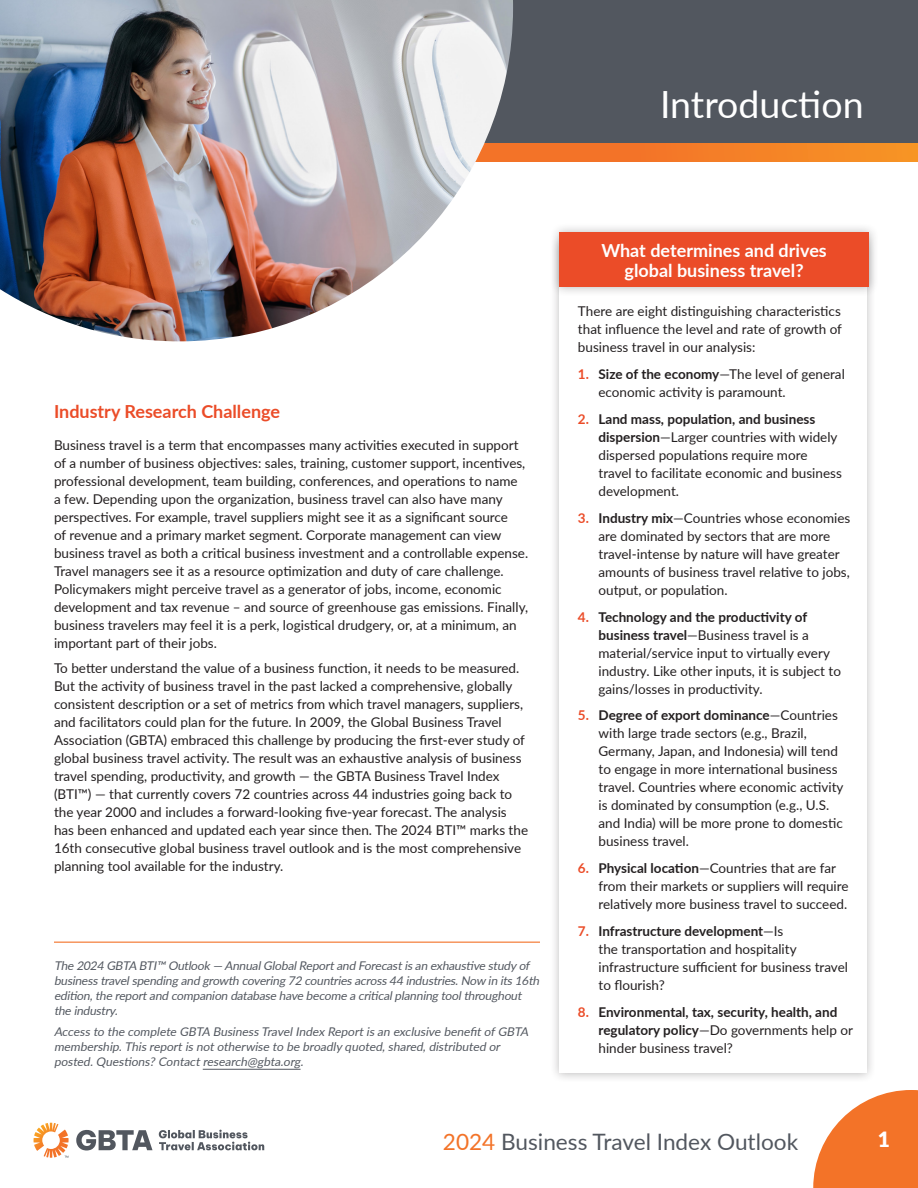
<style>
.page{position:relative;width:918px;height:1188px;background:#fff}
.page>*{position:absolute;margin:0;border:0;box-sizing:border-box;transform-origin:0 0}
.Main_Heading{font:37.5px "Lato";color:#fff}
.t1{font:22.65px "Lato";color:#52575f}
.t2{font:900 21px "Lato";color:#fff}
.t3{font:700 18px/19.5px "Lato";color:#fff;text-align:center}
.Heading_2{font:700 18px "Lato";color:#eb4c28}
.BODY_text{font:13.5px/18px "Lato";color:#231f20}
.t4{font:700 13.5px/18px "Lato";color:#231f20}
.Sidebar_subhead{font:italic 12px/15px "Lato";color:#52575f}
.Footnote_text{font:italic 12px/15px "Lato";color:#52575f}
.s1{font-weight:700;color:#eb4c28}
.s2{font-weight:700}
.s3{color:#eb4c28}
.s4{font-weight:400}
.s5{color:#f37328}
</style>
<div class="page">
<svg style="left:813px;top:1090px;width:105px;height:98px"></svg>
<svg style="left:76px;top:1130px;width:188px;height:21px"></svg>
<svg style="left:34px;top:1123px;width:35px;height:35px"></svg>
<svg style="left:513px;top:142px;width:405px;height:20px;background:#ec7d29"></svg>
<div style="left:0;top:0;width:918px;height:142px;background:#52575f"></div>
<div style="left:550px;top:234px;width:326px;height:849px;background:#231f20;opacity:.3"></div>
<div style="left:559px;top:243px;width:307px;height:830px;background:#fff"></div>
<div style="left:550px;top:222px;width:329px;height:75px;background:#231f20;opacity:.3"></div>
<div style="left:559px;top:232px;width:310px;height:55px;background:#eb4c28"></div>
<img style="left:0;top:0;width:513px;height:341px">
<hr style="left:54px;top:942px;width:486px;height:1px;background:#f37328">
<hr style="left:203px;top:1069px;width:98px;height:1px;background:#52575f">
<p class="Main_Heading" style="left:660px;top:78px;width:205px">Introduction</p>
<p class="Heading_2" style="left:54px;top:399px;width:228px">Industry Research Challenge</p>
<p class="BODY_text" style="left:54px;top:435px;width:476px">Business travel is a term that encompasses many activities executed in support of a number of business objectives: sales, training, customer support, incentives, professional development, team building, conferences, and operations to name<br>a few. Depending upon the organization, business travel can also have many perspectives. For example, travel suppliers might see it as a significant source<br>of revenue and a primary market segment. Corporate management can view business travel as both a critical business investment and a controllable expense.<br>Travel managers see it as a resource optimization and duty of care challenge.<br>Policymakers might perceive travel as a generator of jobs, income, economic development and tax revenue – and source of greenhouse gas emissions. Finally, business travelers may feel it is a perk, logistical drudgery, or, at a minimum, an important part of their jobs.</p>
<p class="BODY_text" style="left:54px;top:658px;width:476px">To better understand the value of a business function, it needs to be measured.<br>But the activity of business travel in the past lacked a comprehensive, globally consistent description or a set of metrics from which travel managers, suppliers, and facilitators could plan for the future. In 2009, the Global Business Travel Association (GBTA) embraced this challenge by producing the first-ever study of global business travel activity. The result was an exhaustive analysis of business travel spending, productivity, and growth — the GBTA Business Travel Index (BTI™) — that currently covers 72 countries across 44 industries going back to the year 2000 and includes a forward-looking five-year forecast. The analysis has been enhanced and updated each year since then. The 2024 BTI™ marks the 16th consecutive global business travel outlook and is the most comprehensive planning tool available for the industry.</p>
<p class="Sidebar_subhead" style="left:54px;top:957px;width:490px">The 2024 GBTA BTI™ Outlook — AnnualGlobalReportand Forecastisan exhaustive studyof businesstravelspending and growth covering 72 countriesacross44 industries.Now in its16th edition,the reportand companion database have become a criticalplanning toolthroughout the industry.</p>
<p class="Footnote_text" style="left:54px;top:1024px;width:479px">Accessto the complete GBTA BusinessTravelIndex Reportisan exclusive benefitofGBTA membership.Thisreportisnototherwise to be broadly quoted,shared,distributed or posted.Questions? Contactresearch@gbta.org.</p>
<p class="t3" style="left:601px;top:240px;width:227px">What determines and drives global business travel?</p>
<p class="BODY_text" style="left:578px;top:301px;width:266px;text-align:justify">There are eight distinguishing characteristics that influence the level and rate of growth of business travel in our analysis:</p>
<p class="BODY_text" style="left:599px;top:364px;width:248px;text-indent:-21px"><span class="s1">1.</span> <span class="s2">Size of the economy</span>—The level of general economic activity is paramount.</p>
<p class="BODY_text" style="left:599px;top:409px;width:245px;text-indent:-21px"><span class="s1">2.</span> <span class="s2">Land mass, population, and business dispersion</span>—Larger countries with widely dispersed populations require more travel to facilitate economic and business development.</p>
<p class="BODY_text" style="left:599px;top:508px;width:253px;text-indent:-21px"><span class="s1">3.</span> <span class="s2">Industry mix</span>—Countries whose economies are dominated by sectors that are more travel-intense by nature will have greater amounts of business travel relative to jobs, output, or population.</p>
<p class="BODY_text" style="left:599px;top:607px;width:244px;text-indent:-21px"><span class="s1">4.</span> <span class="s2">Technology and the productivity of business travel</span>—Business travel is a material/service input to virtually every industry. Like other inputs, it is subject to gains/losses in productivity.</p>
<p class="BODY_text" style="left:599px;top:706px;width:247px;text-indent:-21px"><span class="s1">5.</span> <span class="s2">Degree of export dominance</span>—Countries with large trade sectors (e.g., Brazil, Germany, Japan, and Indonesia) will tend to engage in more international business travel. Countries where economic activity is dominated by consumption (e.g., U.S. and India) will be more prone to domestic business travel.</p>
<p class="BODY_text" style="left:599px;top:859px;width:252px;text-indent:-21px"><span class="s1">6.</span> <span class="s2">Physical location</span>—Countries that are far from their markets or suppliers will require relatively more business travel to succeed.</p>
<p class="BODY_text" style="left:599px;top:922px;width:251px;text-indent:-21px"><span class="s1">7.</span> <span class="s2">Infrastructure development</span>—Is<br>the transportation and hospitality infrastructure sufficient for business travel to flourish?</p>
<p class="t4" style="left:599px;top:1003px;width:256px;text-indent:-21px"><span class="s3">8.</span> Environmental, tax, security, health, and regulatory policy<span class="s4">—Do governments help or hinder business travel?</span></p>
<h2 class="t1" style="left:443px;top:1126px;width:357px"><span class="s5">2024</span> Business Travel Index Outlook</h2>
<h3 class="t2" style="left:878px;top:1124px;width:14px">1</h3>
</div>
